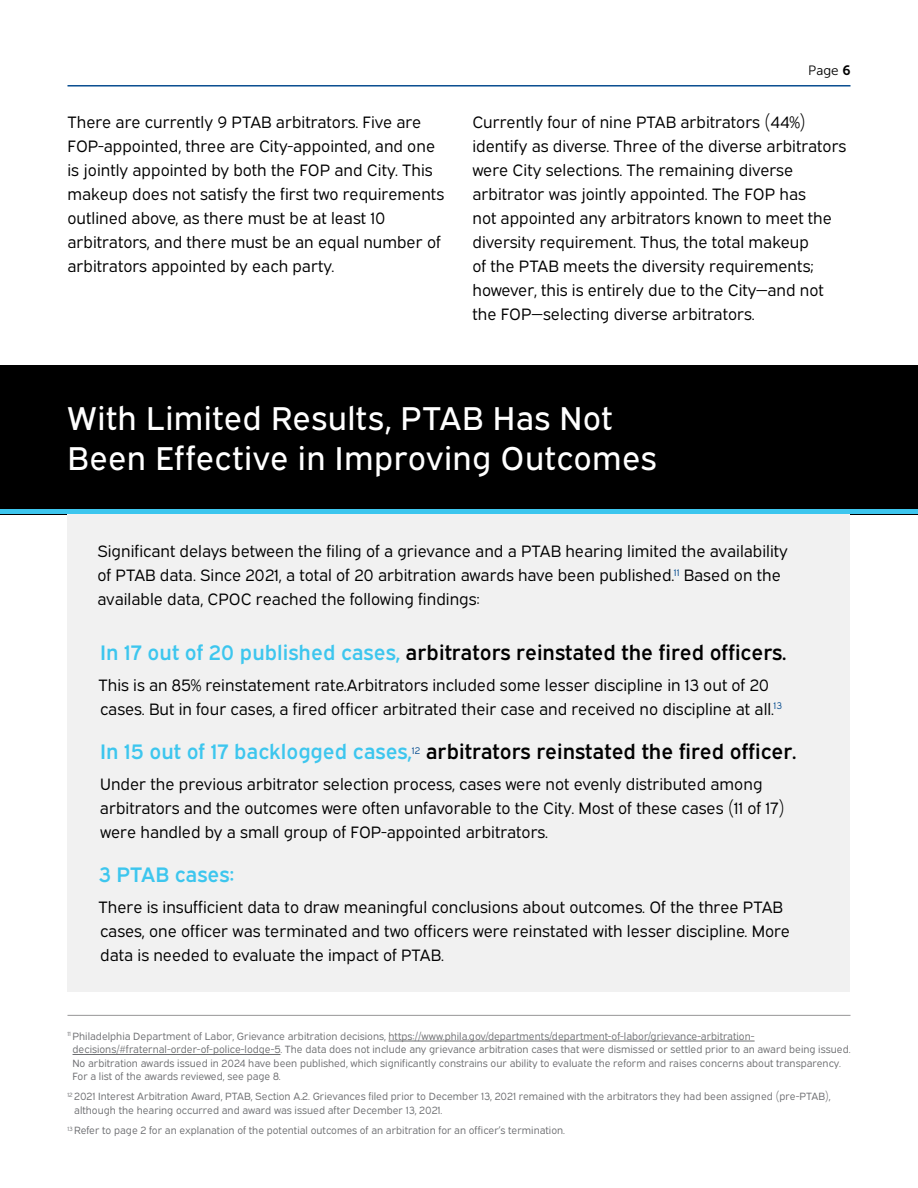
<style>
.page{position:relative;width:918px;height:1188px;background:#fff}
.page>*{position:absolute;margin:0;border:0;box-sizing:border-box;transform-origin:0 0}
.t1{font:33px/39.6px "Expressway Rg";letter-spacing:.01em;color:#fff}
.t2{font:21px "Expressway Sb";color:#000}
.t3{font:21px "Expressway Sb";color:#3dc6ee}
.t4{font:16.5px/24px "Expressway Bk";color:#000}
.t5{font:13.5px "Museo Sans 300";color:#000}
.t6{font:10.5px/13.5px "Expressway Bk";color:#6d6e71}
.s1{font-family:"Museo Sans 700"}
.s2{color:#3dc6ee}
</style>
<div class="page">
<div style="left:0;top:365px;width:918px;height:149px;background:#000"></div>
<div style="left:68px;top:514px;width:782px;height:477px;background:#f1f1f1"></div>
<div style="left:0;top:509px;width:918px;height:5px;background:#3dc6ee"></div>
<hr style="left:68px;top:85px;width:782px;height:2px;background:#094e90">
<hr style="left:389px;top:1041px;width:366px;height:1px;background:#6d6e71">
<hr style="left:73px;top:1054px;width:207px;height:1px;background:#6d6e71">
<hr style="left:68px;top:1015px;width:782px;height:1px;background:#a2a1a2">
<p class="t4" style="left:68px;top:108px;width:378px">There are currently 9 PTAB arbitrators. Five are FOP-appointed, three are City-appointed, and one is jointly appointed by both the FOP and City. This makeup does not satisfy the first two requirements outlined above, as there must be at least 10 arbitrators, and there must be an equal number of arbitrators appointed by each party.</p>
<p class="t5" style="left:808px;top:63px;width:44px">Page <span class="s1">6</span></p>
<p class="t4" style="left:473px;top:108px;width:375px">Currently four of nine PTAB arbitrators (44%) identify as diverse. Three of the diverse arbitrators were City selections. The remaining diverse arbitrator was jointly appointed. The FOP has<br>not appointed any arbitrators known to meet the diversity requirement. Thus, the total makeup<br>of the PTAB meets the diversity requirements; however, this is entirely due to the City—and not the FOP—selecting diverse arbitrators.</p>
<h1 class="t1" style="left:68px;top:395px;width:591px">With Limited Results, PTAB Has Not<br>Been Effective in Improving Outcomes</h1>
<p class="t4" style="left:97px;top:538px;width:692px">Significant delays between the filing of a grievance and a PTAB hearing limited the availability of PTAB data. Since 2021, a total of 20 arbitration awards have been published.<sup>11</sup> Based on the available data, CPOC reached the following findings:</p>
<p class="t2" style="left:100px;top:636px;width:688px"><span class="s2">In 17 out of 20 published cases,</span> arbitrators reinstated the fired officers.</p>
<p class="t4" style="left:99px;top:671px;width:685px">This is an 85% reinstatement rate.Arbitrators included some lesser discipline in 13 out of 20 cases. But in four cases, a fired officer arbitrated their case and received no discipline at all.<sup>13</sup></p>
<p class="t2" style="left:100px;top:735px;width:698px"><span class="s2">In 15 out of 17 backlogged cases,</span><sup>12</sup> arbitrators reinstated the fired officer.</p>
<p class="t4" style="left:100px;top:770px;width:687px">Under the previous arbitrator selection process, cases were not evenly distributed among arbitrators and the outcomes were often unfavorable to the City. Most of these cases (11 of 17) were handled by a small group of FOP-appointed arbitrators.</p>
<p class="t3" style="left:99px;top:858px;width:137px">3 PTAB cases:</p>
<p class="t4" style="left:99px;top:893px;width:693px">There is insufficient data to draw meaningful conclusions about outcomes. Of the three PTAB cases, one officer was terminated and two officers were reinstated with lesser discipline. More data is needed to evaluate the impact of PTAB.</p>
<p class="t6" style="left:73px;top:1028px;width:780px;text-indent:-5px"><sup>11</sup> Philadelphia Department of Labor, Grievance arbitration decisions, https://www.phila.gov/departments/department-of-labor/grievance-arbitration&shy;decisions/#fraternal-order-of-police-lodge-5. The data does not include any grievance arbitration cases that were dismissed or settled prior to an award being issued.<br>No arbitration awards issued in 2024 have been published, which significantly constrains our ability to evaluate the reform and raises concerns about transparency.<br>For a list of the awards reviewed, see page 8.</p>
<p class="t6" style="left:74px;top:1089px;width:758px;text-indent:-7px"><sup>12</sup> 2021 Interest Arbitration Award, PTAB, Section A.2. Grievances filed prior to December 13, 2021 remained with the arbitrators they had been assigned (pre-PTAB), although the hearing occurred and award was issued after December 13, 2021.</p>
<p class="t6" style="left:68px;top:1122px;width:499px"><sup>13</sup> Refer to page 2 for an explanation of the potential outcomes of an arbitration for an officer’s termination.</p>
</div>
